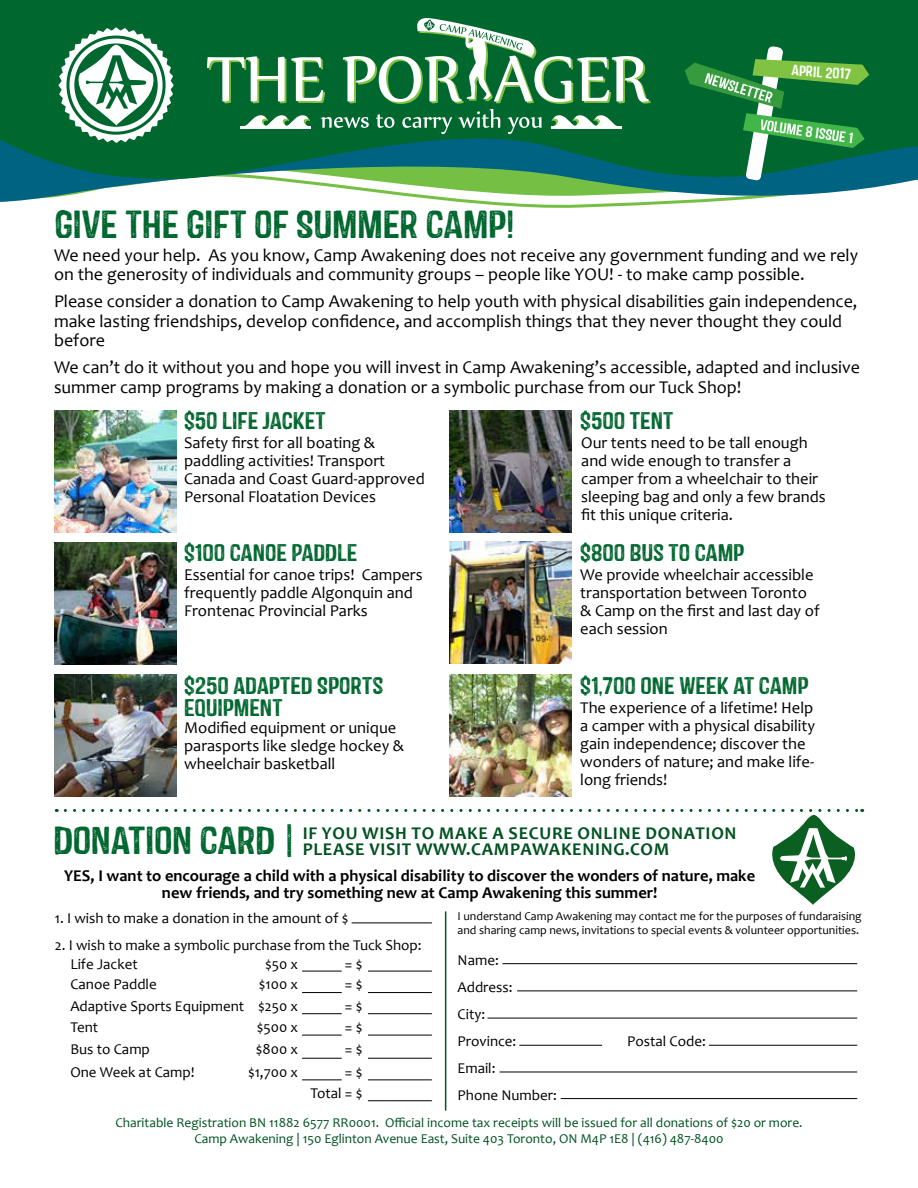
<style>
.page{position:relative;width:918px;height:1188px;background:#fff}
.page>*{position:absolute;margin:0;border:0;box-sizing:border-box;transform-origin:0 0}
.t1{font:39px "Castor One";letter-spacing:-.005em;color:#00672f}
.t2{font:24px/22.5px "Castor One";color:#00672f}
.t3{font:18px/19.5px "Candara";color:#000}
.t4{font:700 18px/16.5px "Candara";letter-spacing:.04em;color:#005221}
.t5{font:16.5px/18px "Candara";color:#000}
.t6{font:700 16.5px/16.5px "Candara";color:#000;text-align:center}
.t7{font:15px/27px "Candara";color:#000}
.t8{font:15px "Castor One";color:#fff}
.t9{font:13.5px/16.5px "Candara";color:#005221;text-align:center}
.t10{font:12px/13.5px "Candara";color:#000}
.s1{font-family:"Castor One";font-weight:400;font-size:39px;color:#00672f}
</style>
<div class="page">
<svg style="left:0;top:183px;width:900px;height:25px"></svg>
<svg style="left:0;top:0;width:918px;height:183px;background:#0a6d41"></svg>
<img style="left:449px;top:675px;width:122px;height:122px">
<img style="left:449px;top:542px;width:122px;height:122px">
<img style="left:449px;top:411px;width:122px;height:121px">
<img style="left:54px;top:674px;width:122px;height:122px">
<img style="left:54px;top:542px;width:122px;height:122px">
<img style="left:54px;top:411px;width:122px;height:121px">
<svg style="left:58px;top:27px;width:116px;height:116px"></svg>
<svg style="left:207px;top:16px;width:444px;height:118px"></svg>
<svg style="left:685px;top:46px;width:184px;height:135px;background:#27834b"></svg>
<hr style="left:502px;top:963px;width:355px;height:1px;background:#000">
<hr style="left:517px;top:991px;width:340px;height:1px;background:#000">
<hr style="left:519px;top:1045px;width:83px;height:1px;background:#000">
<hr style="left:709px;top:1045px;width:148px;height:1px;background:#000">
<hr style="left:561px;top:1098px;width:296px;height:1px;background:#000">
<hr style="left:500px;top:1072px;width:357px;height:1px;background:#000">
<hr style="left:487px;top:1018px;width:370px;height:1px;background:#000">
<hr style="left:352px;top:923px;width:80px;height:1px;background:#000">
<hr style="left:302px;top:971px;width:40px;height:1px;background:#000">
<hr style="left:368px;top:971px;width:64px;height:1px;background:#000">
<hr style="left:302px;top:992px;width:40px;height:1px;background:#000">
<hr style="left:368px;top:992px;width:64px;height:1px;background:#000">
<hr style="left:302px;top:1013px;width:40px;height:1px;background:#000">
<hr style="left:368px;top:1013px;width:64px;height:1px;background:#000">
<hr style="left:302px;top:1035px;width:40px;height:1px;background:#000">
<hr style="left:368px;top:1035px;width:64px;height:1px;background:#000">
<hr style="left:302px;top:1058px;width:40px;height:1px;background:#000">
<hr style="left:368px;top:1058px;width:64px;height:1px;background:#000">
<hr style="left:302px;top:1079px;width:40px;height:1px;background:#000">
<hr style="left:368px;top:1079px;width:64px;height:1px;background:#000">
<hr style="left:368px;top:1100px;width:64px;height:1px;background:#000">
<svg style="left:65px;top:809px;width:798px;height:96px"></svg>
<hr style="left:445px;top:911px;width:1px;height:200px;background:#005221">
<p class="t8" style="left:793px;top:61px;width:61px;rotate:4deg">APRIL 2017</p>
<h1 class="t1" style="left:55px;top:201px;width:461px">GIVE THE GIFT OF SUMMER CAMP!</h1>
<p class="t3" style="left:54px;top:245px;width:806px">We need your help. As you know, Camp Awakening does not receive any government funding and we rely on the generosity of individuals and community groups – people like YOU! - to make camp possible.</p>
<p class="t3" style="left:54px;top:292px;width:805px">Please consider a donation to Camp Awakening to help youth with physical disabilities gain independence, make lasting friendships, develop confidence, and accomplish things that they never thought they could before</p>
<p class="t3" style="left:54px;top:358px;width:808px">We can’t do it without you and hope you will invest in Camp Awakening’s accessible, adapted and inclusive summer camp programs by making a donation or a symbolic purchase from our Tuck Shop!</p>
<h2 class="t2" style="left:184px;top:409px;width:143px">$50 LIFE JACKET</h2>
<p class="t5" style="left:184px;top:433px;width:242px">Safety first for all boating &amp; paddling activities! Transport<br>Canada and Coast Guard-approved<br>Personal Floatation Devices</p>
<h2 class="t2" style="left:580px;top:409px;width:95px">$500 TENT</h2>
<p class="t5" style="left:581px;top:434px;width:246px">Our tents need to be tall enough and wide enough to transfer a camper from a wheelchair to their sleeping bag and only a few brands fit this unique criteria.</p>
<h2 class="t2" style="left:184px;top:541px;width:175px">$100 CANOE PADDLE</h2>
<p class="t5" style="left:184px;top:566px;width:240px">Essential for canoe trips! Campers frequently paddle Algonquin and<br>Frontenac Provincial Parks</p>
<h2 class="t2" style="left:184px;top:674px;width:201px">$250 ADAPTED SPORTS<br>EQUIPMENT</h2>
<p class="t5" style="left:184px;top:718px;width:222px">Modified equipment or unique parasports like sledge hockey &amp; wheelchair basketball</p>
<h2 class="t2" style="left:580px;top:541px;width:165px">$800 BUS TO CAMP</h2>
<p class="t5" style="left:580px;top:566px;width:241px">We provide wheelchair accessible transportation between Toronto &amp; Camp on the first and last day of each session</p>
<h2 class="t2" style="left:580px;top:674px;width:229px">$1,700 ONE WEEK AT CAMP</h2>
<p class="t5" style="left:580px;top:698px;width:236px">The experience of a lifetime! Help a camper with a physical disability gain independence; discover the wonders of nature; and make life&shy;long friends!</p>
<p class="t4" style="left:303px;top:824px;width:435px;text-indent:-249px"><span class="s1">DONATION CARD |</span> IF YOU WISH TO MAKE A SECURE ONLINE DONATION<br>PLEASE VISIT WWW.CAMPAWAKENING.COM</p>
<p class="t6" style="left:64px;top:868px;width:692px">YES, I want to encourage a child with a physical disability to discover the wonders of nature, make new friends, and try something new at Camp Awakening this summer!</p>
<p class="t7" style="left:55px;top:904px;width:295px">1. I wish to make a donation in the amount of $</p>
<p class="t7" style="left:70px;top:935px;width:353px;line-height:19.2px;text-indent:-16px">2. I wish to make a symbolic purchase from the Tuck Shop:<br>Life Jacket</p>
<p class="t7" style="left:70px;top:974px;width:175px;line-height:21.8px">Canoe Paddle<br>Adaptive Sports Equipment<br>Tent<br>Bus to Camp<br>One Week at Camp!</p>
<p class="t7" style="left:265px;top:950px;width:35px">$50 x</p>
<p class="t7" style="left:345px;top:950px;width:19px">= $</p>
<p class="t7" style="left:259px;top:971px;width:41px">$100 x</p>
<p class="t7" style="left:345px;top:971px;width:19px">= $</p>
<p class="t7" style="left:258px;top:992px;width:42px">$250 x</p>
<p class="t7" style="left:345px;top:992px;width:19px">= $</p>
<p class="t7" style="left:257px;top:1013px;width:43px">$500 x</p>
<p class="t7" style="left:345px;top:1013px;width:19px">= $</p>
<p class="t7" style="left:256px;top:1036px;width:44px">$800 x</p>
<p class="t7" style="left:345px;top:1038px;width:19px;line-height:22.4px">= $ = $</p>
<p class="t7" style="left:310px;top:1079px;width:54px">Total = $</p>
<p class="t7" style="left:248px;top:1058px;width:52px">$1,700 x</p>
<p class="t10" style="left:458px;top:909px;width:406px">I understand Camp Awakening may contact me for the purposes of fundaraising and sharing camp news, invitations to special events &amp; volunteer opportunities.</p>
<p class="t7" style="left:458px;top:947px;width:60px">Name:<br>Address:<br>City:<br>Province:</p>
<p class="t7" style="left:458px;top:1055px;width:101px">Email:<br>Phone Number:</p>
<p class="t7" style="left:627px;top:1028px;width:80px">Postal Code:</p>
<p class="t9" style="left:115px;top:1114px;width:689px">Charitable Registration BN 11882 6577 RR0001. Official income tax receipts will be issued for all donations of $20 or more.<br>Camp Awakening | 150 Eglinton Avenue East, Suite 403 Toronto, ON M4P 1E8 | (416) 487-8400</p>
</div>
